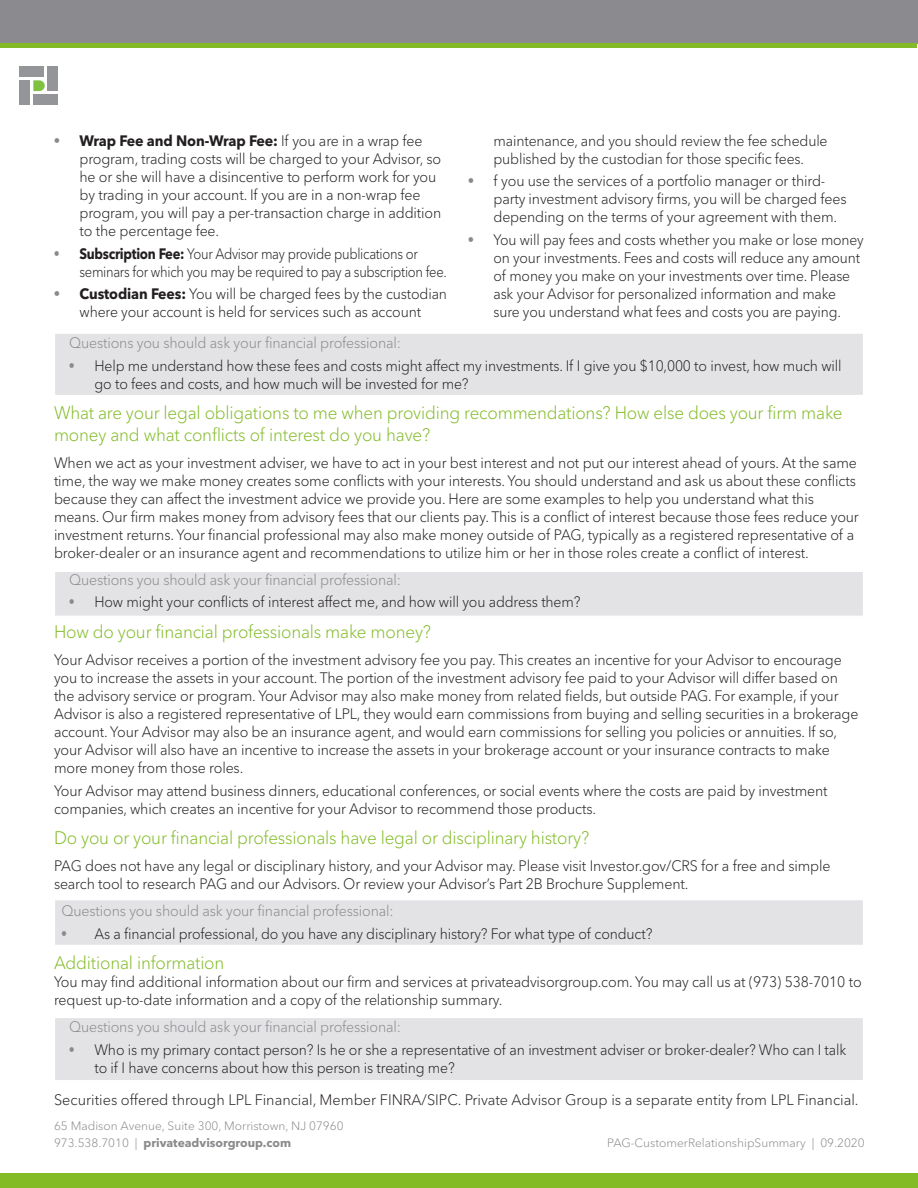
<style>
.page{position:relative;width:918px;height:1188px;background:#fff}
.page>*{position:absolute;margin:0;border:0;box-sizing:border-box;transform-origin:0 0}
.t1{font:300 18px/21.6px "Avenir Next LT Pro";letter-spacing:-.01em;color:#82bb27;scale:.95 1}
.t2{font:300 15px/18px "Avenir Next LT Pro";letter-spacing:-.01em;color:#231f20;scale:.95 1}
.t3{font:300 15px/18px "Avenir Next LT Pro";letter-spacing:-.01em;color:#231f20;scale:.94 1}
.t4{font:300 15px/18px "Avenir Next LT Pro";letter-spacing:-.01em;color:#231f20;scale:.93 1}
.t5{font:300 15px "Avenir Next LT Pro";letter-spacing:-.01em;color:#8a8a8e;scale:.95 1}
.t6{font:300 15px "Avenir Next LT Pro";letter-spacing:-.01em;color:#231f20}
.t7{font:300 15px/18px "Avenir Next LT Pro";letter-spacing:-.01em;color:#231f20;scale:.87 1}
.t8{font:300 12px/16.5px "Avenir Next LT Pro";color:#8a8a8e}
.s1{font-family:"Interstate";font-weight:700;font-stretch:condensed;color:#8a8a8e}
.s2{font-weight:700}
</style>
<div class="page">
<div style="left:19px;top:80px;width:11px;height:25px;background:#939598"></div>
<div style="left:48px;top:66px;width:10px;height:25px;background:#939598"></div>
<div style="left:19px;top:66px;width:25px;height:11px;background:#939598"></div>
<div style="left:33px;top:95px;width:25px;height:10px;background:#939598"></div>
<svg style="left:33px;top:80px;width:12px;height:11px"></svg>
<div style="left:0;top:0;width:918px;height:44px;background:#8b8b8f"></div>
<div style="left:0;top:43px;width:917px;height:5px;background:#82bb27"></div>
<div style="left:0;top:1173px;width:918px;height:15px;background:#83bb27"></div>
<div style="left:54px;top:899px;width:810px;height:47px;background:#e3e3e6;border:1px solid #fff"></div>
<div style="left:54px;top:571px;width:810px;height:46px;background:#e3e3e6;border:1px solid #fff"></div>
<div style="left:54px;top:1017px;width:810px;height:64px;background:#e3e3e6;border:1px solid #fff"></div>
<div style="left:54px;top:333px;width:810px;height:63px;background:#e3e3e6;border:1px solid #fff"></div>
<p class="t2" style="left:80px;top:132px;width:382px;text-indent:-26px"><span class="s1">•</span> <span class="s2">Wrap Fee and Non-Wrap Fee:</span> If you are in a wrap fee program, trading costs will be charged to your Advisor, so he or she will have a disincentive to perform work for you by trading in your account. If you are in a non-wrap fee program, you will pay a per-transaction charge in addition to the percentage fee.</p>
<p class="t7" style="left:80px;top:244px;width:424px;text-indent:-26px"><span class="s1">•</span> <span class="s2">Subscription Fee:</span> Your Advisor may provide publications or seminars for which you may be required to pay a subscription fee.</p>
<p class="t3" style="left:54px;top:285px;width:420px;text-align:center"><span class="s1">•</span> <span class="s2">Custodian Fees:</span> You will be charged fees by the custodian where your account is held for services such as account</p>
<p class="t3" style="left:494px;top:131px;width:357px">maintenance, and you should review the fee schedule published by the custodian for those specific fees.</p>
<p class="t2" style="left:494px;top:172px;width:373px;text-indent:-26px"><span class="s1">•</span> f you use the services of a portfolio manager or third&shy;party investment advisory firms, you will be charged fees depending on the terms of your agreement with them.</p>
<p class="t4" style="left:494px;top:230px;width:400px;text-indent:-26px"><span class="s1">•</span> You will pay fees and costs whether you make or lose money on your investments. Fees and costs will reduce any amount of money you make on your investments over time. Please ask your Advisor for personalized information and make sure you understand what fees and costs you are paying.</p>
<p class="t5" style="left:69px;top:334px;width:351px">Questions you should ask your financial professional:</p>
<p class="t3" style="left:94px;top:357px;width:796px;text-indent:-26px"><span class="s1">•</span> Help me understand how these fees and costs might affect my investments. If I give you $10,000 to invest, how much will go to fees and costs, and how much will be invested for me?</p>
<p class="t1" style="left:54px;top:402px;width:832px">What are your legal obligations to me when providing recommendations? How else does your firm make money and what conflicts of interest do you have?</p>
<p class="t2" style="left:54px;top:454px;width:849px">When we act as your investment adviser, we have to act in your best interest and not put our interest ahead of yours. At the same time, the way we make money creates some conflicts with your interests. You should understand and ask us about these conflicts because they can affect the investment advice we provide you. Here are some examples to help you understand what this means. Our firm makes money from advisory fees that our clients pay. This is a conflict of interest because those fees reduce your investment returns. Your financial professional may also make money outside of PAG, typically as a registered representative of a broker-dealer or an insurance agent and recommendations to utilize him or her in those roles create a conflict of interest.</p>
<p class="t5" style="left:69px;top:571px;width:351px">Questions you should ask your financial professional:</p>
<p class="t3" style="left:69px;top:593px;width:546px"><span class="s1">•</span> How might your conflicts of interest affect me, and how will you address them?</p>
<p class="t1" style="left:54px;top:621px;width:398px">How do your financial professionals make money?</p>
<p class="t2" style="left:54px;top:651px;width:848px">Your Advisor receives a portion of the investment advisory fee you pay. This creates an incentive for your Advisor to encourage you to increase the assets in your account. The portion of the investment advisory fee paid to your Advisor will differ based on the advisory service or program. Your Advisor may also make money from related fields, but outside PAG. For example, if your Advisor is also a registered representative of LPL, they would earn commissions from buying and selling securities in a brokerage account. Your Advisor may also be an insurance agent, and would earn commissions for selling you policies or annuities. If so, your Advisor will also have an incentive to increase the assets in your brokerage account or your insurance contracts to make more money from those roles.</p>
<p class="t2" style="left:54px;top:781px;width:816px">Your Advisor may attend business dinners, educational conferences, or social events where the costs are paid by investment companies, which creates an incentive for your Advisor to recommend those products.</p>
<p class="t1" style="left:54px;top:827px;width:565px">Do you or your financial professionals have legal or disciplinary history?</p>
<p class="t2" style="left:54px;top:857px;width:819px">PAG does not have any legal or disciplinary history, and your Advisor may. Please visit Investor.gov/CRS for a free and simple search tool to research PAG and our Advisors. Or review your Advisor’s Part 2B Brochure Supplement.</p>
<p class="t5" style="left:62px;top:902px;width:351px">Questions you should ask your financial professional:</p>
<p class="t3" style="left:62px;top:924px;width:630px"><span class="s1">•</span> As a financial professional, do you have any disciplinary history? For what type of conduct?</p>
<p class="t1" style="left:54px;top:952px;width:181px">Additional information</p>
<p class="t2" style="left:54px;top:973px;width:852px">You may find additional information about our firm and services at privateadvisorgroup.com. You may call us at (973) 538-7010 to request up-to-date information and a copy of the relationship summary.</p>
<p class="t5" style="left:69px;top:1018px;width:351px">Questions you should ask your financial professional:</p>
<p class="t3" style="left:94px;top:1041px;width:801px;text-indent:-26px"><span class="s1">•</span> Who is my primary contact person? Is he or she a representative of an investment adviser or broker-dealer? Who can I talk to if I have concerns about how this person is treating me?</p>
<p class="t6" style="left:54px;top:1091px;width:806px">Securities offered through LPL Financial, Member FINRA/SIPC. Private Advisor Group is a separate entity from LPL Financial.</p>
<p class="t8" style="left:54px;top:1118px;width:291px">65 Madison Avenue, Suite 300, Morristown, NJ 07960<br>973.538.7010 | <span class="s2">privateadvisorgroup.com</span></p>
<p class="t8" style="left:607px;top:1134px;width:259px">PAG-CustomerRelationshipSummary | 09.2020</p>
</div>
